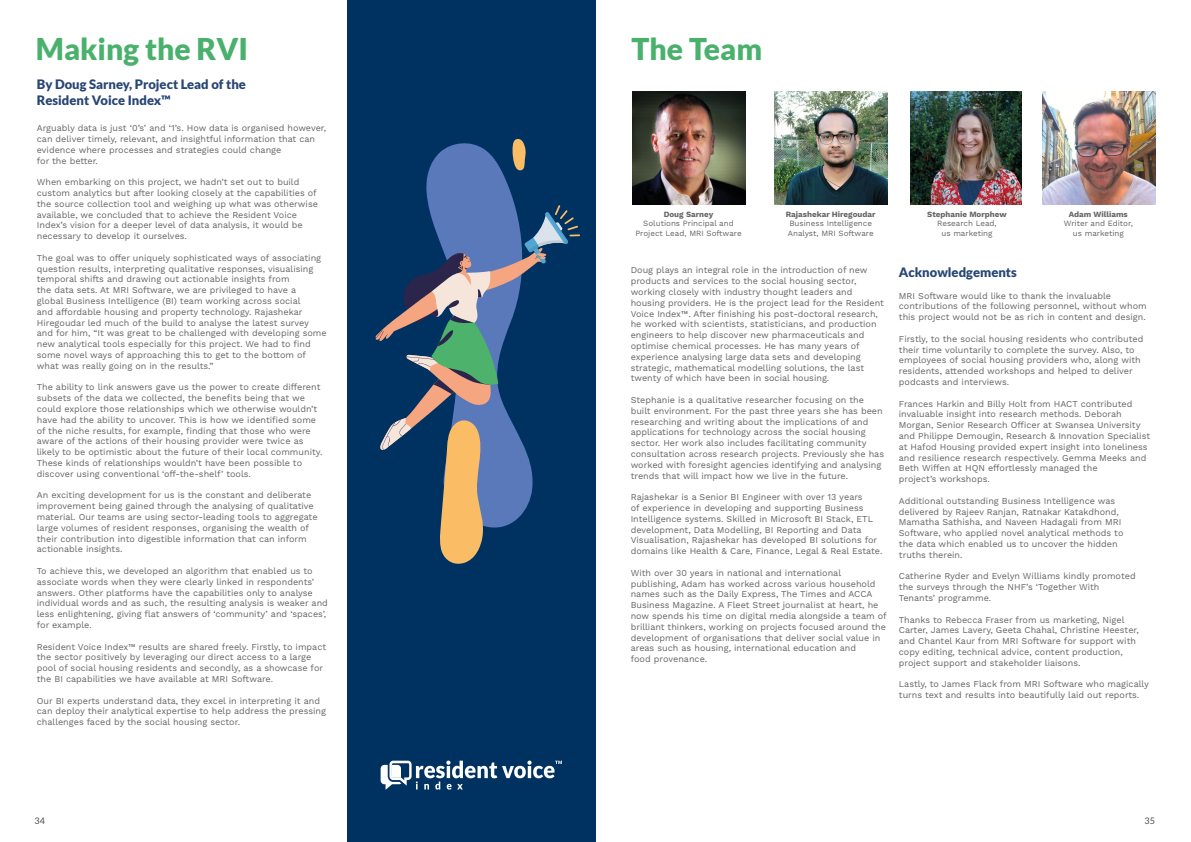
<style>
.page{position:relative;width:1191px;height:842px;background:#fff}
.page>*{position:absolute;margin:0;border:0;box-sizing:border-box;transform-origin:0 0}
.t1{font:900 30px "Lato";color:#4ab16d}
.t2{font:900 13px/15.6px "Lato";color:#274674}
.t3{font:9px/10.8px "Work Sans";color:#646463}
.t4{font:9px "Lato";color:#4b4b4a}
.t5{font:8px/9.6px "Work Sans";color:#646463;text-align:center}
.t6{font:700 8px "Work Sans";color:#646463}
</style>
<div class="page">
<div style="left:347px;top:0;width:248px;height:842px;background:#003261"></div>
<svg style="left:426px;top:143px;width:89px;height:62px;fill:#5979bb"></svg>
<svg style="left:512px;top:139px;width:14px;height:32px"></svg>
<svg style="left:375px;top:205px;width:205px;height:359px"></svg>
<img style="left:632px;top:91px;width:113px;height:114px">
<img style="left:1042px;top:91px;width:113px;height:114px">
<img style="left:774px;top:91px;width:113px;height:114px">
<img style="left:910px;top:91px;width:111px;height:114px">
<svg style="left:380px;top:760px;width:182px;height:30px"></svg>
<p class="t1" style="left:36px;top:32px;width:214px">Making the RVI</p>
<p class="t2" style="left:37px;top:76px;width:211px">By Doug Sarney, Project Lead of the<br>Resident Voice Index™</p>
<p class="t3" style="left:37px;top:123px;width:291px">Arguably data is just ‘0’s’ and ‘1’s. How data is organised however, can deliver timely, relevant, and insightful information that can evidence where processes and strategies could change<br>for the better.</p>
<p class="t3" style="left:37px;top:177px;width:283px">When embarking on this project, we hadn’t set out to build custom analytics but after looking closely at the capabilities of the source collection tool and weighing up what was otherwise available, we concluded that to achieve the Resident Voice Index’s vision for a deeper level of data analysis, it would be necessary to develop it ourselves.</p>
<p class="t3" style="left:37px;top:253px;width:291px">The goal was to offer uniquely sophisticated ways of associating question results, interpreting qualitative responses, visualising temporal shifts and drawing out actionable insights from<br>the data sets. At MRI Software, we are privileged to have a<br>global Business Intelligence (BI) team working across social<br>and affordable housing and property technology. Rajashekar Hiregoudar led much of the build to analyse the latest survey and for him, “It was great to be challenged with developing some new analytical tools especially for this project. We had to find some novel ways of approaching this to get to the bottom of what was really going on in the results.”</p>
<p class="t3" style="left:37px;top:382px;width:287px">The ability to link answers gave us the power to create different subsets of the data we collected, the benefits being that we could explore those relationships which we otherwise wouldn’t have had the ability to uncover. This is how we identified some of the niche results, for example, finding that those who were aware of the actions of their housing provider were twice as likely to be optimistic about the future of their local community.<br>These kinds of relationships wouldn’t have been possible to discover using conventional ‘off-the-shelf’ tools.</p>
<p class="t3" style="left:37px;top:490px;width:282px">An exciting development for us is the constant and deliberate improvement being gained through the analysing of qualitative material. Our teams are using sector-leading tools to aggregate large volumes of resident responses, organising the wealth of their contribution into digestible information that can inform actionable insights.</p>
<p class="t3" style="left:37px;top:566px;width:293px">To achieve this, we developed an algorithm that enabled us to associate words when they were clearly linked in respondents’ answers. Other platforms have the capabilities only to analyse individual words and as such, the resulting analysis is weaker and less enlightening, giving flat answers of ‘community’ and ‘spaces’, for example.</p>
<p class="t3" style="left:37px;top:641px;width:291px">Resident Voice Index™ results are shared freely. Firstly, to impact the sector positively by leveraging our direct access to a large pool of social housing residents and secondly, as a showcase for the BI capabilities we have available at MRI Software.</p>
<p class="t3" style="left:37px;top:695px;width:291px">Our BI experts understand data, they excel in interpreting it and can deploy their analytical expertise to help address the pressing challenges faced by the social housing sector.</p>
<p class="t1" style="left:631px;top:32px;width:132px">The Team</p>
<p class="t6" style="left:663px;top:209px;width:51px">Doug Sarney</p>
<p class="t5" style="left:635px;top:219px;width:108px">Solutions Principal and<br>Project Lead, MRI Software</p>
<p class="t6" style="left:785px;top:209px;width:91px">Rajashekar Hiregoudar</p>
<p class="t5" style="left:787px;top:219px;width:87px;text-align:left">Business Intelligence<br>Analyst, MRI Software</p>
<p class="t6" style="left:927px;top:209px;width:81px">Stephanie Morphew</p>
<p class="t5" style="left:937px;top:219px;width:61px">Research Lead, us marketing</p>
<p class="t6" style="left:1068px;top:209px;width:60px">Adam Williams</p>
<p class="t5" style="left:1063px;top:219px;width:71px">Writer and Editor, us marketing</p>
<p class="t3" style="left:630px;top:265px;width:255px">Doug plays an integral role in the introduction of new products and services to the social housing sector, working closely with industry thought leaders and housing providers. He is the project lead for the Resident Voice Index™. After finishing his post-doctoral research, he worked with scientists, statisticians, and production engineers to help discover new pharmaceuticals and optimise chemical processes. He has many years of experience analysing large data sets and developing strategic, mathematical modelling solutions, the last twenty of which have been in social housing.</p>
<p class="t3" style="left:630px;top:395px;width:255px">Stephanie is a qualitative researcher focusing on the built environment. For the past three years she has been researching and writing about the implications of and applications for technology across the social housing sector. Her work also includes facilitating community consultation across research projects. Previously she has worked with foresight agencies identifying and analysing trends that will impact how we live in the future.</p>
<p class="t3" style="left:630px;top:492px;width:253px">Rajashekar is a Senior BI Engineer with over 13 years<br>of experience in developing and supporting Business Intelligence systems. Skilled in Microsoft BI Stack, ETL development, Data Modelling, BI Reporting and Data Visualisation, Rajashekar has developed BI solutions for domains like Health &amp; Care, Finance, Legal &amp; Real Estate.</p>
<p class="t3" style="left:630px;top:568px;width:257px">With over 30 years in national and international publishing, Adam has worked across various household names such as the Daily Express, The Times and ACCA Business Magazine. A Fleet Street journalist at heart, he now spends his time on digital media alongside a team of brilliant thinkers, working on projects focused around the development of organisations that deliver social value in areas such as housing, international education and<br>food provenance.</p>
<p class="t2" style="left:899px;top:264px;width:119px">Acknowledgements</p>
<p class="t3" style="left:899px;top:290px;width:249px">MRI Software would like to thank the invaluable contributions of the following personnel, without whom this project would not be as rich in content and design.</p>
<p class="t3" style="left:899px;top:334px;width:246px">Firstly, to the social housing residents who contributed their time voluntarily to complete the survey. Also, to employees of social housing providers who, along with residents, attended workshops and helped to deliver podcasts and interviews.</p>
<p class="t3" style="left:899px;top:398px;width:253px">Frances Harkin and Billy Holt from HACT contributed invaluable insight into research methods. Deborah Morgan, Senior Research Officer at Swansea University and Philippe Demougin, Research &amp; Innovation Specialist at Hafod Housing provided expert insight into loneliness and resilience research respectively. Gemma Meeks and Beth Wiffen at HQN effortlessly managed the<br>project’s workshops.</p>
<p class="t3" style="left:899px;top:496px;width:226px">Additional outstanding Business Intelligence was delivered by Rajeev Ranjan, Ratnakar Katakdhond, Mamatha Sathisha, and Naveen Hadagali from MRI Software, who applied novel analytical methods to the data which enabled us to uncover the hidden truths therein.</p>
<p class="t3" style="left:899px;top:571px;width:238px">Catherine Ryder and Evelyn Williams kindly promoted the surveys through the NHF’s ‘Together With<br>Tenants’ programme.</p>
<p class="t3" style="left:899px;top:614px;width:241px">Thanks to Rebecca Fraser from us marketing, Nigel Carter, James Lavery, Geeta Chahal, Christine Heester, and Chantel Kaur from MRI Software for support with copy editing, technical advice, content production, project support and stakeholder liaisons.</p>
<p class="t3" style="left:899px;top:679px;width:251px">Lastly, to James Flack from MRI Software who magically turns text and results into beautifully laid out reports.</p>
<p class="t4" style="left:34px;top:816px;width:12px">34</p>
<p class="t4" style="left:1144px;top:816px;width:12px">35</p>
</div>
